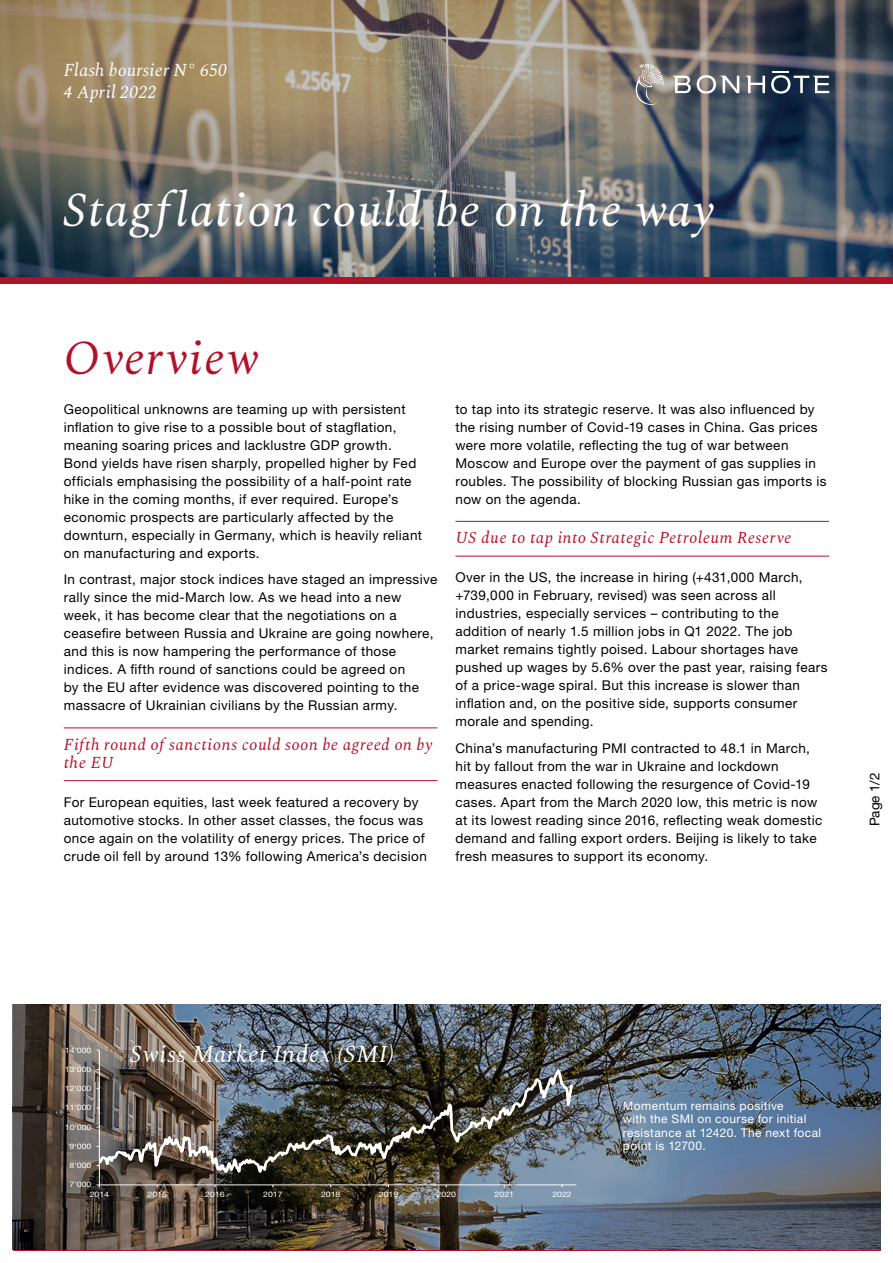
<style>
.page{position:relative;width:893px;height:1263px;background:#fff}
.page>*{position:absolute;margin:0;border:0;box-sizing:border-box;transform-origin:0 0}
.t1{font:italic 48px "Spectral";letter-spacing:.025em;color:#fff}
.t2{font:italic 48px "Spectral";letter-spacing:.025em;color:#b31029}
.t3{font:italic 24px "Spectral";letter-spacing:.03em;color:#fff}
.t4{font:italic 18px "Spectral";letter-spacing:.01em;color:#fff}
.t5{font:italic 16.5px/18px "Spectral";letter-spacing:.03em;color:#b31029}
.t6{font:13.5px/18px "Helvetica Neue LT Std";letter-spacing:.03em;color:#000}
.t7{font:12px/13.5px "Helvetica Neue LT Std";letter-spacing:.035em;color:#fff}
.t8{font:7.5px "Helvetica Neue LT Std";color:#fff;scale:1.16 1}
</style>
<div class="page">
<img style="left:13px;top:1005px;width:867px;height:245px">
<svg style="left:0;top:0;width:893px;height:38px;background:#827561"></svg>
<svg style="left:0;top:38px;width:893px;height:240px;background:#6d6e6b"></svg>
<div style="left:0;top:278px;width:893px;height:6px;background:#b31029"></div>
<hr style="left:99px;top:1050px;width:1px;height:135px;background:#fff">
<hr style="left:99px;top:1184px;width:477px;height:1px;background:#fff">
<img style="left:99px;top:1064px;width:476px;height:119px">
<hr style="left:64px;top:727px;width:373px;height:1px;background:#b31029">
<hr style="left:64px;top:780px;width:373px;height:1px;background:#b31029">
<hr style="left:455px;top:521px;width:374px;height:1px;background:#b31029">
<hr style="left:455px;top:556px;width:374px;height:1px;background:#b31029">
<h3 class="t4" style="left:64px;top:57px;width:165px">Flash boursier N° 650</h3>
<h3 class="t4" style="left:64px;top:79px;width:94px">4 April 2022</h3>
<h1 class="t1" style="left:64px;top:175px;width:652px">Stagflation could be on the way</h1>
<h1 class="t2" style="left:64px;top:324px;width:196px">Overview</h1>
<p class="t6" style="left:64px;top:400px;width:360px">Geopolitical unknowns are teaming up with persistent inflation to give rise to a possible bout of stagflation, meaning soaring prices and lacklustre GDP growth.<br>Bond yields have risen sharply, propelled higher by Fed officials emphasising the possibility of a half-point rate hike in the coming months, if ever required. Europe’s economic prospects are particularly affected by the downturn, especially in Germany, which is heavily reliant on manufacturing and exports.</p>
<p class="t6" style="left:64px;top:570px;width:375px">In contrast, major stock indices have staged an impressive rally since the mid-March low. As we head into a new week, it has become clear that the negotiations on a ceasefire between Russia and Ukraine are going nowhere, and this is now hampering the performance of those indices. A fifth round of sanctions could be agreed on<br>by the EU after evidence was discovered pointing to the massacre of Ukrainian civilians by the Russian army.</p>
<p class="t5" style="left:64px;top:734px;width:370px">Fifth round of sanctions could soon be agreed on by the EU</p>
<p class="t6" style="left:64px;top:793px;width:365px">For European equities, last week featured a recovery by automotive stocks. In other asset classes, the focus was once again on the volatility of energy prices. The price of crude oil fell by around 13% following America’s decision</p>
<p class="t6" style="left:455px;top:400px;width:373px">to tap into its strategic reserve. It was also influenced by the rising number of Covid-19 cases in China. Gas prices were more volatile, reflecting the tug of war between Moscow and Europe over the payment of gas supplies in roubles. The possibility of blocking Russian gas imports is now on the agenda.</p>
<p class="t5" style="left:455px;top:527px;width:338px">US due to tap into Strategic Petroleum Reserve</p>
<p class="t6" style="left:455px;top:568px;width:374px">Over in the US, the increase in hiring (+431,000 March, +739,000 in February, revised) was seen across all industries, especially services – contributing to the addition of nearly 1.5 million jobs in Q1 2022. The job market remains tightly poised. Labour shortages have pushed up wages by 5.6% over the past year, raising fears of a price-wage spiral. But this increase is slower than inflation and, on the positive side, supports consumer morale and spending.</p>
<p class="t6" style="left:455px;top:739px;width:368px">China’s manufacturing PMI contracted to 48.1 in March, hit by fallout from the war in Ukraine and lockdown measures enacted following the resurgence of Covid-19 cases. Apart from the March 2020 low, this metric is now at its lowest reading since 2016, reflecting weak domestic demand and falling export orders. Beijing is likely to take fresh measures to support its economy.</p>
<p class="t6" style="left:866px;top:826px;width:55px;rotate:-90deg">Page 1/2</p>
<p class="t8" style="left:65px;top:1045px;width:25px">14'000</p>
<p class="t8" style="left:65px;top:1065px;width:25px">13'000</p>
<p class="t8" style="left:65px;top:1084px;width:25px">12'000</p>
<p class="t8" style="left:65px;top:1103px;width:25px">11'000</p>
<p class="t8" style="left:65px;top:1122px;width:25px">10'000</p>
<p class="t8" style="left:70px;top:1142px;width:20px">9'000</p>
<p class="t8" style="left:70px;top:1161px;width:20px">8'000</p>
<p class="t8" style="left:70px;top:1180px;width:20px">7'000</p>
<h2 class="t3" style="left:130px;top:1036px;width:266px">Swiss Market Index (SMI)</h2>
<p class="t8" style="left:90px;top:1190px;width:18px">2014</p>
<p class="t8" style="left:148px;top:1190px;width:18px">2015</p>
<p class="t8" style="left:205px;top:1190px;width:18px">2016</p>
<p class="t8" style="left:263px;top:1190px;width:18px">2017</p>
<p class="t8" style="left:321px;top:1190px;width:18px">2018</p>
<p class="t8" style="left:379px;top:1190px;width:18px">2019</p>
<p class="t8" style="left:437px;top:1190px;width:18px">2020</p>
<p class="t8" style="left:495px;top:1190px;width:18px">2021</p>
<p class="t8" style="left:552px;top:1190px;width:18px">2022</p>
<p class="t7" style="left:623px;top:1099px;width:200px">Momentum remains positive<br>with the SMI on course for initial resistance at 12420. The next focal point is 12700.</p>
</div>
